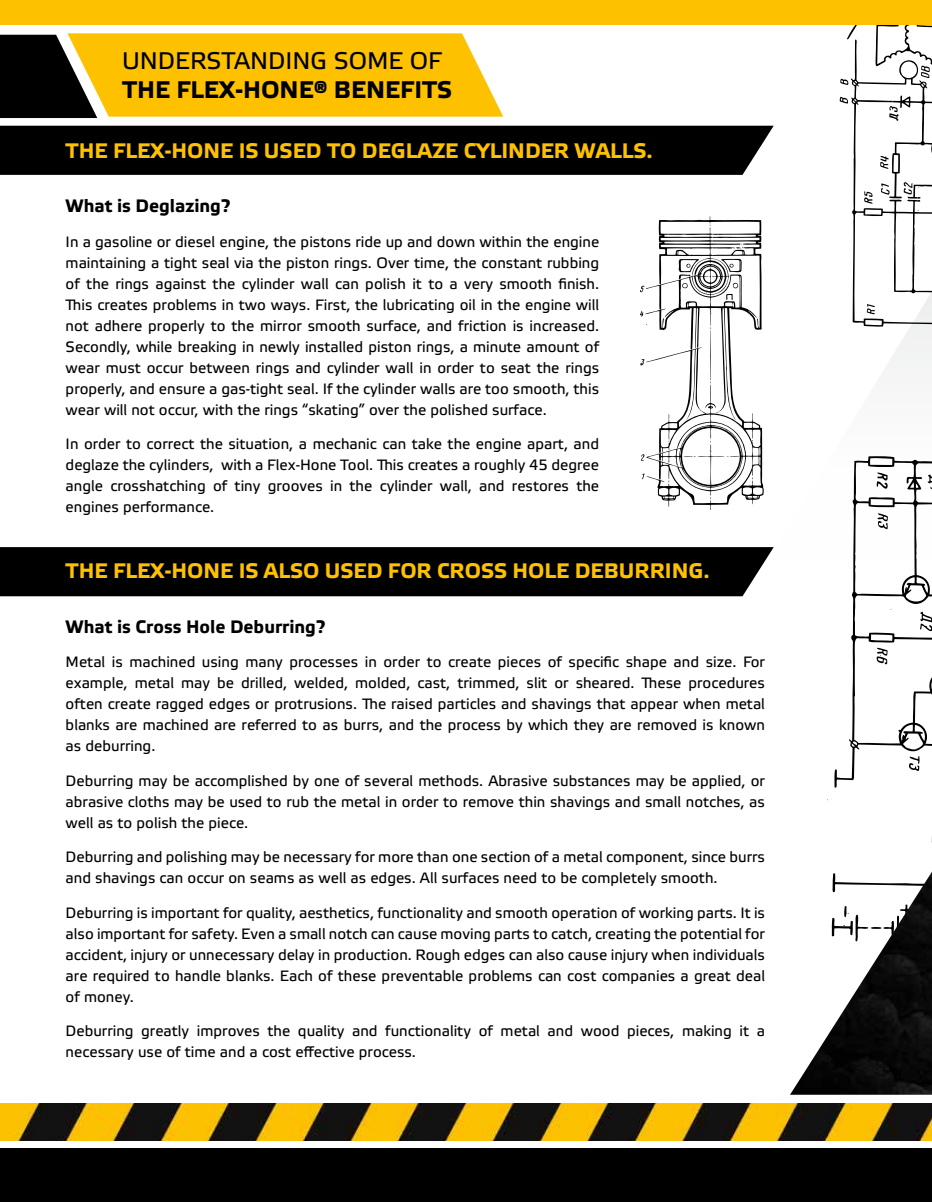
<style>
.page{position:relative;width:932px;height:1202px;background:#fff}
.page>*{position:absolute;margin:0;border:0;box-sizing:border-box;transform-origin:0 0}
.t1{font:700 24px "Etelka Text Pro";color:#000}
.t2{font:24px "Etelka Text Pro";color:#000}
.t3{font:700 21px "Etelka Text Pro";color:#fdc100}
.t4{font:700 18px "Etelka Text Pro";color:#000}
.t5{font:15px/21px "Etelka Text Pro";color:#000;text-align:justify}
</style>
<div class="page">
<svg style="left:765px;top:125px;width:167px;height:423px"></svg>
<svg style="left:827px;top:456px;width:105px;height:387px"></svg>
<svg style="left:839px;top:24px;width:93px;height:305px"></svg>
<div style="left:0;top:0;width:932px;height:24px;background:#fdc100"></div>
<img style="left:790px;top:872px;width:142px;height:222px">
<div style="left:0;top:547px;width:773px;height:49px;background:#000"></div>
<svg style="left:0;top:33px;width:503px;height:85px;background:#d7a914"></svg>
<div style="left:0;top:126px;width:773px;height:49px;background:#000"></div>
<svg style="left:640px;top:216px;width:124px;height:294px"></svg>
<img style="left:0;top:1103px;width:932px;height:37px">
<div style="left:0;top:1148px;width:932px;height:54px;background:#000"></div>
<h1 class="t2" style="left:122px;top:48px;width:321px">UNDERSTANDING SOME OF</h1>
<h1 class="t1" style="left:122px;top:76px;width:331px">THE FLEX-HONE® BENEFITS</h1>
<h2 class="t3" style="left:66px;top:139px;width:588px">THE FLEX-HONE IS USED TO DEGLAZE CYLINDER WALLS.</h2>
<p class="t4" style="left:66px;top:196px;width:166px">What is Deglazing?</p>
<p class="t5" style="left:66px;top:232px;width:535px">In a gasoline or diesel engine, the pistons ride up and down within the engine maintaining a tight seal via the piston rings. Over time, the constant rubbing of the rings against the cylinder wall can polish it to a very smooth finish.<br>This creates problems in two ways. First, the lubricating oil in the engine will not adhere properly to the mirror smooth surface, and friction is increased.<br>Secondly, while breaking in newly installed piston rings, a minute amount of wear must occur between rings and cylinder wall in order to seat the rings properly, and ensure a gas-tight seal. If the cylinder walls are too smooth, this wear will not occur, with the rings “skating” over the polished surface.</p>
<p class="t5" style="left:66px;top:434px;width:535px">In order to correct the situation, a mechanic can take the engine apart, and deglaze the cylinders, with a Flex-Hone Tool. This creates a roughly 45 degree angle crosshatching of tiny grooves in the cylinder wall, and restores the engines performance.</p>
<h2 class="t3" style="left:66px;top:559px;width:645px">THE FLEX-HONE IS ALSO USED FOR CROSS HOLE DEBURRING.</h2>
<p class="t4" style="left:66px;top:616px;width:261px">What is Cross Hole Deburring?</p>
<p class="t5" style="left:66px;top:652px;width:701px">Metal is machined using many processes in order to create pieces of specific shape and size. For example, metal may be drilled, welded, molded, cast, trimmed, slit or sheared. These procedures often create ragged edges or protrusions. The raised particles and shavings that appear when metal blanks are machined are referred to as burrs, and the process by which they are removed is known as deburring.</p>
<p class="t5" style="left:66px;top:771px;width:700px">Deburring may be accomplished by one of several methods. Abrasive substances may be applied, or abrasive cloths may be used to rub the metal in order to remove thin shavings and small notches, as well as to polish the piece.</p>
<p class="t5" style="left:66px;top:847px;width:701px">Deburring and polishing may be necessary for more than one section of a metal component, since burrs and shavings can occur on seams as well as edges. All surfaces need to be completely smooth.</p>
<p class="t5" style="left:66px;top:903px;width:701px">Deburring is important for quality, aesthetics, functionality and smooth operation of working parts. It is also important for safety. Even a small notch can cause moving parts to catch, creating the potential for accident, injury or unnecessary delay in production. Rough edges can also cause injury when individuals are required to handle blanks. Each of these preventable problems can cost companies a great deal of money.</p>
<p class="t5" style="left:66px;top:1021px;width:701px">Deburring greatly improves the quality and functionality of metal and wood pieces, making it a necessary use of time and a cost effective process.</p>
</div>
